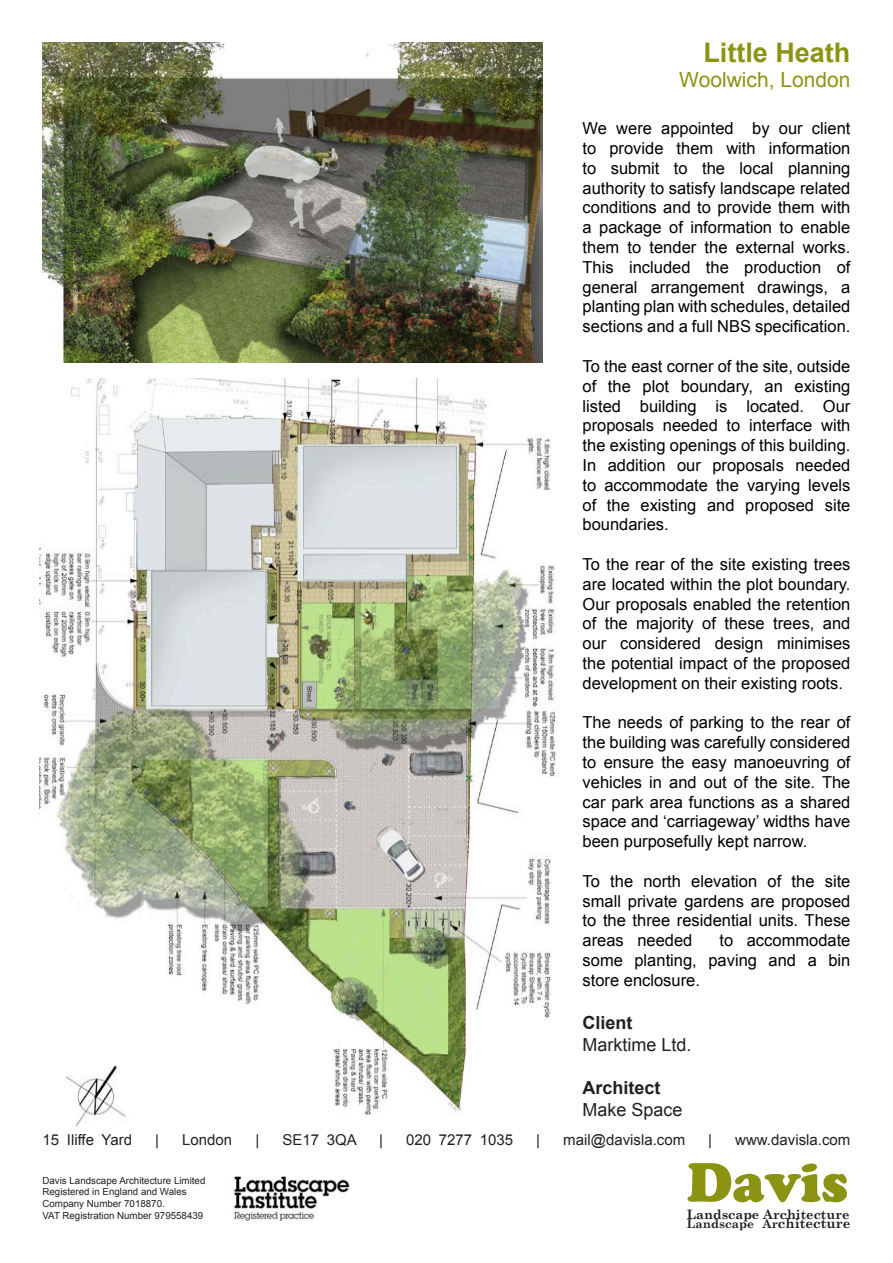
<style>
.page{position:relative;width:893px;height:1263px;background:#fff}
.page>*{position:absolute;margin:0;border:0;box-sizing:border-box;transform-origin:0 0}
.t1{font:54.3px "Cooper Black Std";color:#8b9412}
.t2{font:700 27px "Arial";color:#8b9412}
.t3{font:21px "Arial";color:#8b9412}
.t4{font:18px "Arial";color:#231f20}
.t5{font:700 18px "Arial";color:#231f20}
.t6{font:16.5px/19.8px "Arial";color:#000;text-align:justify}
.t7{font:15px "Arial";color:#231f20}
.t8{font:700 13.05px "Century Schoolbook";color:#231f20}
.t9{font:700 12px "Century Schoolbook";color:#231f20}
.t10{font:9.75px/11.7px "Arial";color:#231f20}
.s1{font-size:13.5px}
</style>
<div class="page">
<img style="left:234px;top:1176px;width:116px;height:44px">
<img style="left:43px;top:43px;width:499px;height:319px">
<img style="left:39px;top:379px;width:517px;height:748px">
<p class="t2" style="left:703px;top:35px;width:149px">Little Heath</p>
<p class="t3" style="left:679px;top:66px;width:173px">Woolwich, London</p>
<p class="t6" style="left:583px;top:119px;width:269px">We were appointed by our client to provide them with information to submit to the local planning authority to satisfy landscape related conditions and to provide them with a package of information to enable them to tender the external works.<br>This included the production of general arrangement drawings, a planting plan with schedules, detailed sections and a full NBS specification.</p>
<p class="t6" style="left:583px;top:356px;width:269px">To the east corner of the site, outside of the plot boundary, an existing listed building is located. Our proposals needed to interface with the existing openings of this building.<br>In addition our proposals needed to accommodate the varying levels of the existing and proposed site boundaries.</p>
<p class="t6" style="left:583px;top:554px;width:269px">To the rear of the site existing trees are located within the plot boundary.<br>Our proposals enabled the retention of the majority of these trees, and our considered design minimises the potential impact of the proposed development on their existing roots.</p>
<p class="t6" style="left:583px;top:713px;width:269px">The needs of parking to the rear of the building was carefully considered to ensure the easy manoeuvring of vehicles in and out of the site. The car park area functions as a shared space and ‘carriageway’ widths have been purposefully kept narrow.</p>
<p class="t6" style="left:583px;top:871px;width:269px">To the north elevation of the site small private gardens are proposed to the three residential units. These areas needed</p>
<p class="t6" style="left:583px;top:931px;width:269px;text-indent:137px">to accommodate some planting, paving and a bin store enclosure.</p>
<p class="t5" style="left:583px;top:1011px;width:52px">Client</p>
<p class="t4" style="left:583px;top:1033px;width:111px">Marktime Ltd.</p>
<p class="t5" style="left:583px;top:1076px;width:80px">Architect</p>
<p class="t4" style="left:583px;top:1098px;width:102px">Make Space</p>
<p class="t7" style="left:43px;top:1130px;width:91px">15 Iliffe Yard</p>
<p class="t7" style="left:155px;top:1130px;width:5px">|</p>
<p class="t7" style="left:182px;top:1130px;width:52px">London</p>
<p class="t7" style="left:255px;top:1130px;width:5px">|</p>
<p class="t7" style="left:282px;top:1130px;width:76px">SE17 3QA</p>
<p class="t7" style="left:379px;top:1130px;width:5px">|</p>
<p class="t7" style="left:406px;top:1130px;width:109px">020 7277 1035</p>
<p class="t7" style="left:536px;top:1130px;width:5px">|</p>
<p class="t7" style="left:563px;top:1130px;width:123px">mail@davisla.com</p>
<p class="t7" style="left:708px;top:1130px;width:5px">|</p>
<p class="t7" style="left:735px;top:1130px;width:117px">www.davisla.com</p>
<p class="t1" style="left:687px;top:1150px;width:163px">Davis</p>
<p class="t8" style="left:687px;top:1206px;width:164px">Landscape Architecture</p>
<p class="t10" style="left:43px;top:1174px;width:164px">Davis Landscape Architecture Limited<br>Registered in England and Wales</p>
<p class="t10" style="left:43px;top:1198px;width:124px">Company Number 7018870.</p>
<p class="t10" style="left:43px;top:1209px;width:162px">VAT Registration Number 979558439</p>
<p class="t9" style="left:687px;top:1216px;width:165px">Landscape Ar<span class="s1">chitecture</span></p>
</div>
